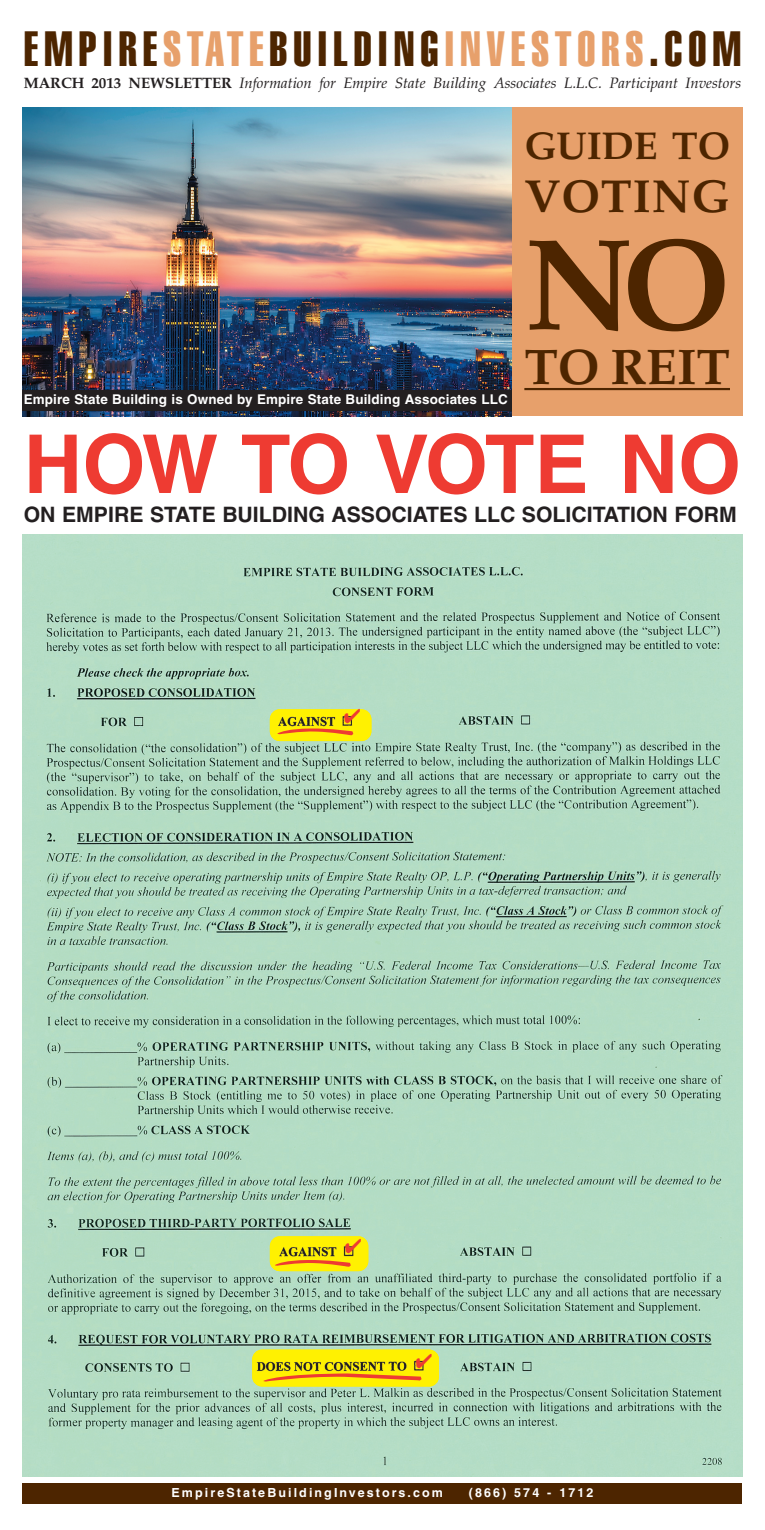
<style>
.page{position:relative;width:765px;height:1530px;background:#fff}
.page>*{position:absolute;margin:0;border:0;box-sizing:border-box;transform-origin:0 0}
.t1{font:700 130px "Palatino";color:#4d2500}
.t2{font:700 81.25px "Helvetica";letter-spacing:-.04em;color:#ee3b32}
.t3{font:700 50px "Palatino";color:#4d2500}
.t4{font:48.75px "Helvetica Extra Compressed";letter-spacing:.12em;color:#4d2500}
.t5{font:700 46.25px "Palatino";letter-spacing:.025em;color:#4d2500}
.t6{font:700 38.75px "Palatino";color:#4d2500}
.t7{font:700 21.25px "Helvetica";color:#231f20}
.t8{font:italic 15px "Palatino";color:#231f20}
.t9{font:700 13.5px "Helvetica";letter-spacing:.01em;color:#fff}
.t10{font:700 12.5px "Helvetica";letter-spacing:.165em;color:#fff}
.s1{color:#e7a06b}
.s2{font-weight:700;font-style:normal}
</style>
<div class="page">
<img style="left:22px;top:535px;width:720px;height:942px">
<img style="left:252px;top:1350px;width:187px;height:37px;border-radius:10px">
<img style="left:270px;top:1236px;width:98px;height:35px;border-radius:10px">
<img style="left:270px;top:709px;width:101px;height:32px;border-radius:10px">
<img style="left:693px;top:1446px;width:40px;height:27px">
<div style="left:512px;top:108px;width:230px;height:308px;background:#e7a06b"></div>
<img style="left:22px;top:108px;width:490px;height:308px">
<div style="left:22px;top:390px;width:490px;height:21px;background:#231f20"></div>
<div style="left:22px;top:1483px;width:720px;height:21px;background:#4d2500"></div>
<hr style="left:524px;top:388px;width:206px;height:2px;background:#4d2500">
<svg style="left:273px;top:1260px;width:78px;height:7px"></svg>
<svg style="left:276px;top:709px;width:84px;height:26px;background:#e2c40d"></svg>
<svg style="left:346px;top:1239px;width:15px;height:15px"></svg>
<svg style="left:262px;top:1354px;width:170px;height:28px;background:#e2c30c"></svg>
<h3 class="t4" style="left:24px;top:31px;width:719px">EMPIRE<span class="s1">STATE</span>BUILDING<span class="s1">INVESTORS</span>.COM</h3>
<p class="t8" style="left:24px;top:77px;width:719px"><span class="s2">MARCH 2013 NEWSLETTER</span> Information for Empire State Building Associates L.L.C. Participant Investors</p>
<p class="t9" style="left:24px;top:394px;width:486px">Empire State Building is Owned by Empire State Building Associates LLC</p>
<h3 class="t6" style="left:524px;top:131px;width:207px">GUIDE TO</h3>
<h3 class="t5" style="left:524px;top:178px;width:207px">VOTING</h3>
<h1 class="t1" style="left:524px;top:235px;width:207px">NO</h1>
<h3 class="t3" style="left:524px;top:348px;width:207px">TO REIT</h3>
<h2 class="t2" style="left:24px;top:435px;width:719px">HOW TO VOTE NO</h2>
<h3 class="t7" style="left:24px;top:506px;width:715px">ON EMPIRE STATE BUILDING ASSOCIATES LLC SOLICITATION FORM</h3>
<p class="t10" style="left:172px;top:1488px;width:273px">EmpireStateBuildingInvestors.com</p>
<p class="t10" style="left:469px;top:1488px;width:126px">(866) 574 - 1712</p>
</div>
